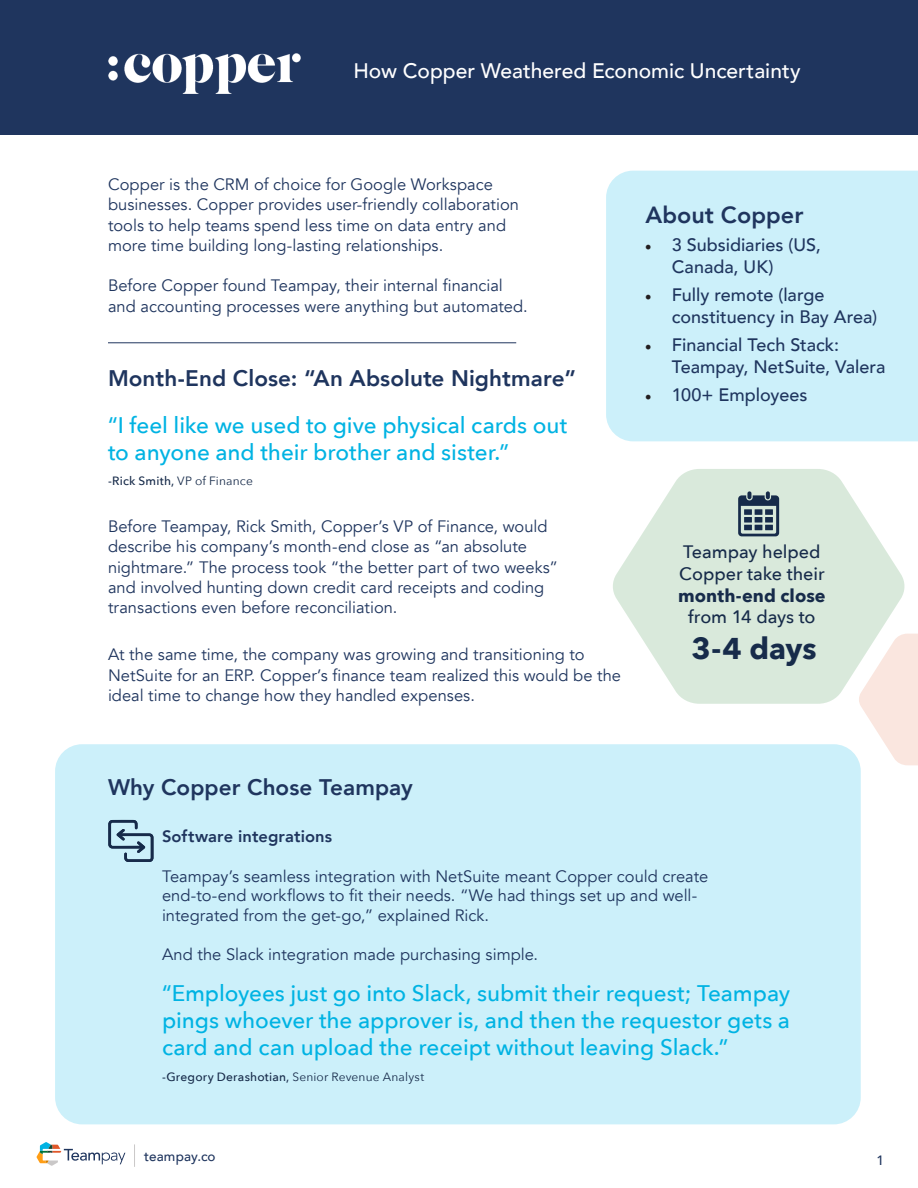
<style>
.page{position:relative;width:918px;height:1188px;background:#fff}
.page>*{position:absolute;margin:0;border:0;box-sizing:border-box;transform-origin:0 0}
.Pull_Quote{font:700 30px "Avenir Next";color:#172b4a}
.Justified{font:800 23.4px "Avenir";letter-spacing:.005em;color:#1f355e}
.Justified-2{font:500 22.5px/27px "Avenir Next";letter-spacing:-.005em;color:#00b3e3}
.Justified-3{font:800 22.5px "Avenir";letter-spacing:.005em;color:#1f355e}
.t1{font:500 21px "Avenir";color:#fff}
.t2{font:500 18px/21.6px "Avenir";color:#1f355e}
.Pull_Quote-2{font:500 18px/21.6px "Avenir Next";letter-spacing:-.005em;color:#172b4a;text-align:center}
.Justified-4{font:16.5px/20.2px "Avenir";color:#1f355e}
.Justified-5{font:800 16.5px "Avenir";letter-spacing:.005em;color:#1f355e}
.t3{font:500 13.5px "Avenir";letter-spacing:.01em;color:#1f355e}
.Justified-6{font:500 12px "Avenir Next";letter-spacing:.015em;color:#172b4a}
.s1{font-weight:400}
.s2{font-family:"Minion Pro";font-weight:400;color:#231f20}
.s3{font-weight:700}
</style>
<div class="page">
<svg style="left:613px;top:469px;width:292px;height:235px;fill:#d9e9db"></svg>
<div style="left:606px;top:171px;width:312px;height:270px;background:#ccf0fa"></div>
<svg style="left:858px;top:634px;width:60px;height:131px"></svg>
<svg style="left:738px;top:491px;width:41px;height:45px;background:#697b87"></svg>
<div style="left:55px;top:744px;width:806px;height:380px;background:#ccf0fa;border-radius:27px"></div>
<div style="left:0;top:0;width:918px;height:135px;background:#1f355e"></div>
<img style="left:108px;top:54px;width:193px;height:39px">
<hr style="left:108px;top:343px;width:408px;height:1px;background:#1f355e">
<svg style="left:134px;top:1144px;width:1px;height:23px"></svg>
<svg style="left:37px;top:1142px;width:88px;height:24px"></svg>
<svg style="left:108px;top:820px;width:45px;height:42px"></svg>
<p class="t1" style="left:353px;top:53px;width:449px">How Copper Weathered Economic Uncertainty</p>
<p class="Justified-4" style="left:108px;top:175px;width:413px">Copper is the CRM of choice for Google Workspace businesses. Copper provides user-friendly collaboration tools to help teams spend less time on data entry and more time building long-lasting relationships.</p>
<p class="Justified-4" style="left:108px;top:276px;width:421px">Before Copper found Teampay, their internal financial and accounting processes were anything but automated.</p>
<p class="Justified-3" style="left:108px;top:360px;width:470px">Month-End Close: “An Absolute Nightmare”</p>
<p class="Justified-2" style="left:108px;top:411px;width:461px">“I feel like we used to give physical cards out to anyone and their brother and sister.”</p>
<p class="Justified-6" style="left:108px;top:470px;width:147px">-Rick Smith, <span class="s1">VP of Finance</span></p>
<p class="Justified-4" style="left:108px;top:517px;width:451px">Before Teampay, Rick Smith, Copper’s VP of Finance, would describe his company’s month-end close as “an absolute nightmare.” The process took “the better part of two weeks” and involved hunting down credit card receipts and coding transactions even before reconciliation.</p>
<p class="Justified-4" style="left:108px;top:645px;width:515px">At the same time, the company was growing and transitioning to<br>NetSuite for an ERP. Copper’s finance team realized this would be the ideal time to change how they handled expenses.</p>
<p class="Justified" style="left:645px;top:196px;width:160px">About Copper</p>
<p class="t2" style="left:672px;top:233px;width:151px;text-indent:-27px"><span class="s2">•</span> 3 Subsidiaries (US,<br>Canada, UK)</p>
<p class="t2" style="left:672px;top:283px;width:207px;text-indent:-27px"><span class="s2">•</span> Fully remote (large constituency in Bay Area)</p>
<p class="t2" style="left:672px;top:333px;width:215px;text-indent:-27px"><span class="s2">•</span> Financial Tech Stack:<br>Teampay, NetSuite, Valera</p>
<p class="t2" style="left:645px;top:383px;width:164px"><span class="s2">•</span> 100+ Employees</p>
<p class="Pull_Quote-2" style="left:678px;top:541px;width:149px">Teampay helped<br>Copper take their <span class="s3">month-end close </span>from 14 days to</p>
<p class="Pull_Quote" style="left:692px;top:623px;width:127px">3-4 days</p>
<p class="Justified-3" style="left:108px;top:770px;width:306px">Why Copper Chose Teampay</p>
<p class="Justified-5" style="left:162px;top:823px;width:172px">Software integrations</p>
<p class="Justified-4" style="left:162px;top:866px;width:548px;line-height:19.5px">Teampay’s seamless integration with NetSuite meant Copper could create end-to-end workflows to fit their needs. “We had things set up and well&shy;integrated from the get-go,” explained Rick.</p>
<p class="Justified-4" style="left:162px;top:945px;width:378px">And the Slack integration made purchasing simple.</p>
<p class="Justified-2" style="left:162px;top:979px;width:630px;text-align:justify">“Employees just go into Slack, submit their request; Teampay pings whoever the approver is, and then the requestor gets a card and can upload the receipt without leaving Slack.”</p>
<p class="Justified-6" style="left:162px;top:1067px;width:264px">-Gregory Derashotian, <span class="s1">Senior Revenue Analyst</span></p>
<p class="t3" style="left:144px;top:1145px;width:73px">teampay.co</p>
<p class="t3" style="left:876px;top:1148px;width:9px">1</p>
</div>
